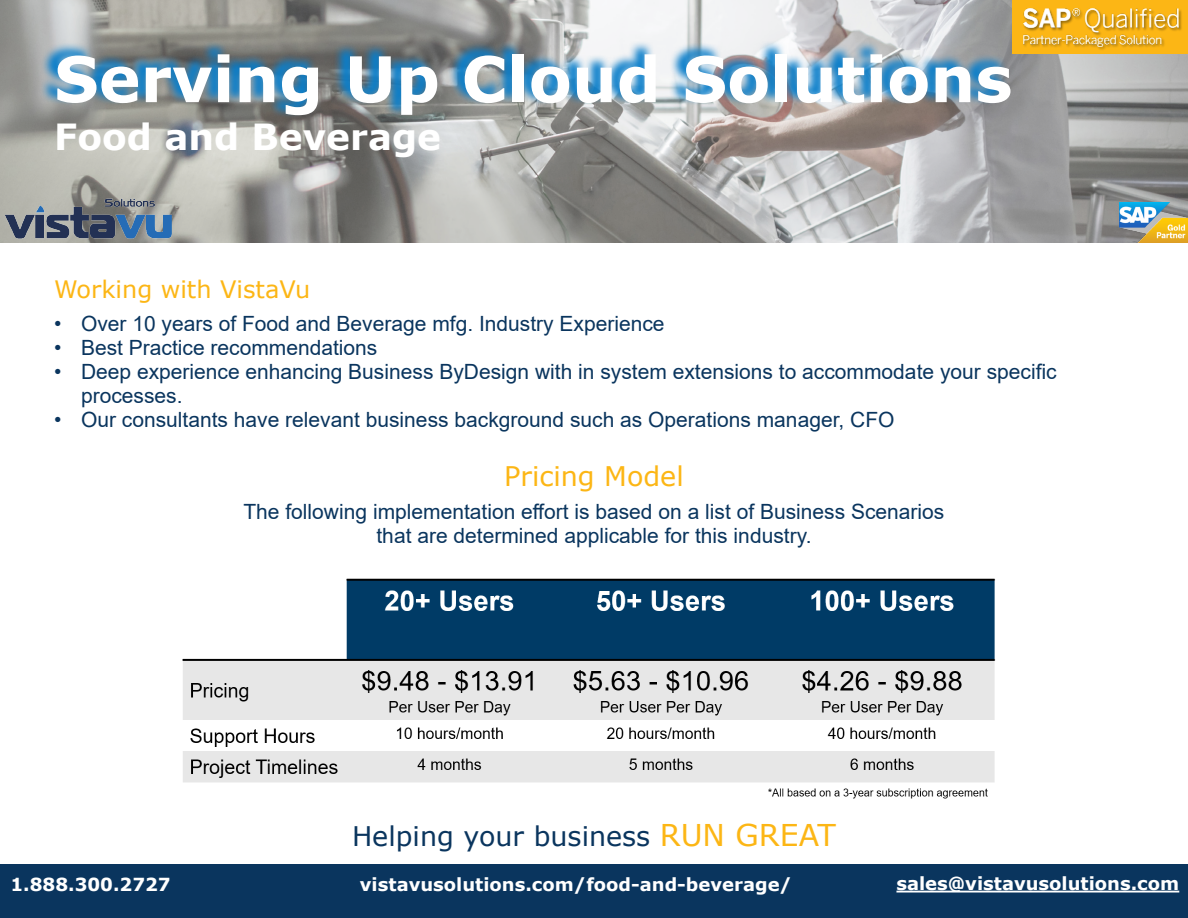
<style>
.page{position:relative;width:1188px;height:918px;background:#fff}
.page>*{position:absolute;margin:0;border:0;box-sizing:border-box;transform-origin:0 0}
.t1{font:700 63px "Verdana";color:#fff}
.t2{font:700 36px "Verdana";color:#fff}
.t3{font:27px "Verdana";color:#0a355e}
.Headings{font:27px "Verdana";color:#fcb615}
.Headings-2{font:24px "Verdana";color:#fcb615}
.Body_main{font:21px/24px "Arial";color:#0a355e}
.t4{font:700 18px "Verdana";color:#fff}
.s1{font-size:30px;color:#fcb615}
</style>
<div class="page">
<img style="left:0;top:0;width:1188px;height:243px">
<div style="left:0;top:864px;width:1188px;height:54px;background:#0a355e"></div>
<hr style="left:896px;top:891px;width:283px;height:2px;background:#fff">
<img style="left:40px;top:41px;width:969px;height:78px">
<img style="left:2px;top:193px;width:173px;height:50px">
<div style="left:1012px;top:0;width:176px;height:54px;background:#fcb615"></div>
<img style="left:1025px;top:8px;width:157px;height:42px">
<img style="left:1023px;top:9px;width:156px;height:37px">
<img style="left:1119px;top:202px;width:69px;height:41px">
<img style="left:182px;top:578px;width:814px;height:221px">
<h1 class="t1" style="left:54px;top:35px;width:960px">Serving Up Cloud Solutions</h1>
<h2 class="t2" style="left:54px;top:112px;width:389px">Food and Beverage</h2>
<p class="Headings-2" style="left:54px;top:273px;width:258px">Working with VistaVu</p>
<p class="Body_main" style="left:54px;top:311px;width:612px">• Over 10 years of Food and Beverage mfg. Industry Experience</p>
<p class="Body_main" style="left:54px;top:335px;width:325px">• Best Practice recommendations</p>
<p class="Body_main" style="left:81px;top:359px;width:977px;text-indent:-27px">• Deep experience enhancing Business ByDesign with in system extensions to accommodate your specific processes.</p>
<p class="Body_main" style="left:54px;top:407px;width:842px">• Our consultants have relevant business background such as Operations manager, CFO</p>
<p class="Headings" style="left:504px;top:458px;width:181px">Pricing Model</p>
<p class="Body_main" style="left:243px;top:500px;width:703px">The following implementation effort is based on a list of Business Scenarios</p>
<p class="Body_main" style="left:376px;top:524px;width:437px">that are determined applicable for this industry.</p>
<p class="t3" style="left:352px;top:818px;width:485px">Helping your business <span class="s1">RUN GREAT</span></p>
<p class="t4" style="left:10px;top:872px;width:162px">1.888.300.2727</p>
<p class="t4" style="left:360px;top:872px;width:434px">vistavusolutions.com/food-and-beverage/</p>
<p class="t4" style="left:896px;top:871px;width:284px">sales@vistavusolutions.com</p>
</div>
